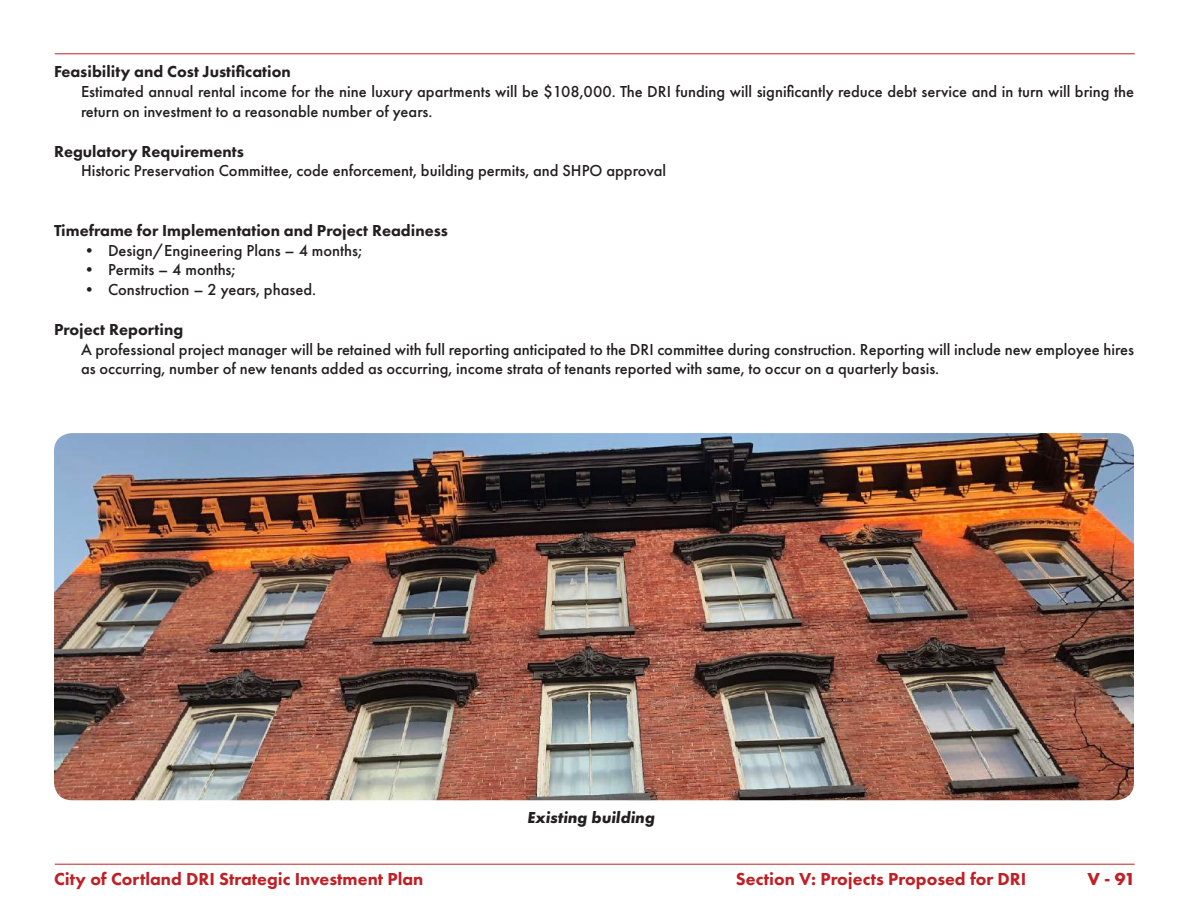
<style>
.page{position:relative;width:1188px;height:918px;background:#fff}
.page>*{position:absolute;margin:0;border:0;box-sizing:border-box;transform-origin:0 0}
.t1{font:800 18px "Futura PT";color:#c02025}
.t2{font:700 18px "Futura PT";color:#c02025}
.t3{font:500 16.5px/19.8px "Futura PT";color:#231f20}
.t4{font:800 16.5px "Futura PT";color:#231f20}
.t5{font:italic 700 16.5px "Futura PT";color:#231f20}
</style>
<div class="page">
<img style="left:54px;top:433px;width:1080px;height:367px">
<hr style="left:55px;top:864px;width:1080px;height:1px;background:#c02025">
<hr style="left:55px;top:53px;width:1080px;height:1px;background:#c02025">
<p class="t4" style="left:54px;top:62px;width:238px">Feasibility and Cost Justification</p>
<p class="t3" style="left:81px;top:82px;width:1054px">Estimated annual rental income for the nine luxury apartments will be $108,000. The DRI funding will significantly reduce debt service and in turn will bring the return on investment to a reasonable number of years.</p>
<p class="t4" style="left:54px;top:141px;width:191px">Regulatory Requirements</p>
<p class="t3" style="left:81px;top:161px;width:587px">Historic Preservation Committee, code enforcement, building permits, and SHPO approval</p>
<p class="t4" style="left:54px;top:220px;width:396px">Timeframe for Implementation and Project Readiness</p>
<p class="t3" style="left:81px;top:240px;width:283px">• Design/Engineering Plans – 4 months;</p>
<p class="t3" style="left:81px;top:260px;width:156px">• Permits – 4 months;</p>
<p class="t3" style="left:81px;top:280px;width:237px">• Construction – 2 years, phased.</p>
<p class="t4" style="left:54px;top:319px;width:131px">Project Reporting</p>
<p class="t3" style="left:81px;top:339px;width:1055px">A professional project manager will be retained with full reporting anticipated to the DRI committee during construction. Reporting will include new employee hires as occurring, number of new tenants added as occurring, income strata of tenants reported with same, to occur on a quarterly basis.</p>
<p class="t5" style="left:528px;top:807px;width:129px">Existing building</p>
<p class="t1" style="left:54px;top:868px;width:371px">City of Cortland DRI Strategic Investment Plan</p>
<p class="t1" style="left:736px;top:868px;width:292px">Section V: Projects Proposed for DRI</p>
<p class="t2" style="left:1087px;top:868px;width:49px">V - 91</p>
</div>
